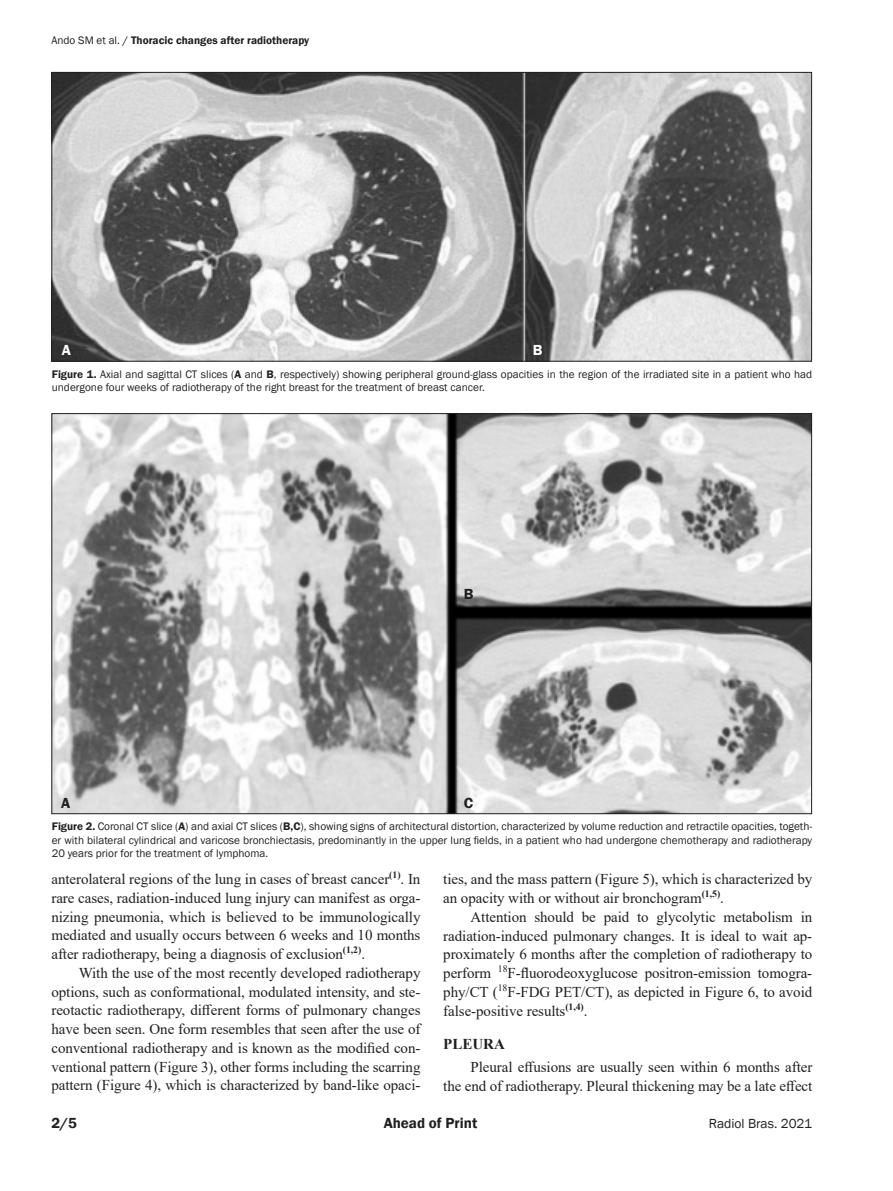
<style>
.page{position:relative;width:893px;height:1191px;background:#fff}
.page>*{position:absolute;margin:0;border:0;box-sizing:border-box;transform-origin:0 0}
.t1{font:15px/18.8px "Times New Roman";letter-spacing:-.005em;color:#231f20;text-align:justify}
.t2{font:600 15px "Franklin Gothic";color:#231f20}
.t3{font:700 15px "Times New Roman";color:#231f20}
.t4{font:600 15px "Franklin Gothic";color:#fff}
.t5{font:13.5px "Franklin Gothic";color:#231f20}
.t6{font:11.25px/13.5px "Franklin Gothic";color:#231f20}
.t7{font:600 11.25px "Franklin Gothic";color:#231f20}
.s1{font-weight:400}
.s2{font-weight:500}
.s3{font-weight:600}
</style>
<div class="page">
<img style="left:53px;top:74px;width:757px;height:285px">
<img style="left:53px;top:415px;width:757px;height:397px">
<p class="t7" style="left:51px;top:33px;width:259px"><span class="s1">Ando SM et al.</span> <span class="s2">/</span> Thoracic changes after radiotherapy</p>
<p class="t4" style="left:62px;top:341px;width:11px">A</p>
<p class="t4" style="left:533px;top:341px;width:11px">B</p>
<p class="t6" style="left:52px;top:368px;width:762px"><span class="s3">Figure 1.</span> Axial and sagittal CT slices (<span class="s3">A</span> and <span class="s3">B</span>, respectively) showing peripheral ground-glass opacities in the region of the irradiated site in a patient who had undergone four weeks of radiotherapy of the right breast for the treatment of breast cancer.</p>
<p class="t2" style="left:464px;top:585px;width:11px">B</p>
<p class="t2" style="left:61px;top:793px;width:11px">A</p>
<p class="t2" style="left:464px;top:793px;width:11px">C</p>
<p class="t6" style="left:52px;top:820px;width:762px;text-align:justify"><span class="s3">Figure 2.</span> Coronal CT slice (<span class="s3">A</span>) and axial CT slices (<span class="s3">B,C</span>), showing signs of architectural distortion, characterized by volume reduction and retractile opacities, togeth&shy;er with bilateral cylindrical and varicose bronchiectasis, predominantly in the upper lung fields, in a patient who had undergone chemotherapy and radiotherapy 20 years prior for the treatment of lymphoma.</p>
<p class="t1" style="left:51px;top:869px;width:371px">anterolateral regions of the lung in cases of breast cancer<sup>(1)</sup>. In rare cases, radiation-induced lung injury can manifest as orga&shy;nizing pneumonia, which is believed to be immunologically mediated and usually occurs between 6 weeks and 10 months after radiotherapy, being a diagnosis of exclusion<sup>(1,2)</sup>.</p>
<p class="t1" style="left:51px;top:963px;width:371px;text-indent:27px">With the use of the most recently developed radiotherapy options, such as conformational, modulated intensity, and ste&shy;reotactic radiotherapy, different forms of pulmonary changes have been seen. One form resembles that seen after the use of conventional radiotherapy and is known as the modified con&shy;ventional pattern (Figure 3), other forms including the scarring pattern (Figure 4), which is characterized by band-like opaci-</p>
<p class="t1" style="left:443px;top:869px;width:371px">ties, and the mass pattern (Figure 5), which is characterized by an opacity with or without air bronchogram<sup>(1,5)</sup>.</p>
<p class="t1" style="left:443px;top:907px;width:371px;text-indent:27px">Attention should be paid to glycolytic metabolism in radiation-induced pulmonary changes. It is ideal to wait ap&shy;proximately 6 months after the completion of radiotherapy to perform <sup>18</sup>F-fluorodeoxyglucose positron-emission tomogra&shy;phy/CT (<sup>18</sup>F-FDG PET/CT), as depicted in Figure 6, to avoid false-positive results<sup>(1,4)</sup>.</p>
<p class="t3" style="left:443px;top:1033px;width:63px">PLEURA</p>
<p class="t1" style="left:443px;top:1057px;width:371px;text-align:right">Pleural effusions are usually seen within 6 months after<br>the end of radiotherapy. Pleural thickening may be a late effect</p>
<p class="t2" style="left:51px;top:1113px;width:27px">2/5</p>
<p class="t2" style="left:384px;top:1113px;width:95px">Ahead of Print</p>
<p class="t5" style="left:709px;top:1114px;width:105px">Radiol Bras. 2021</p>
</div>
